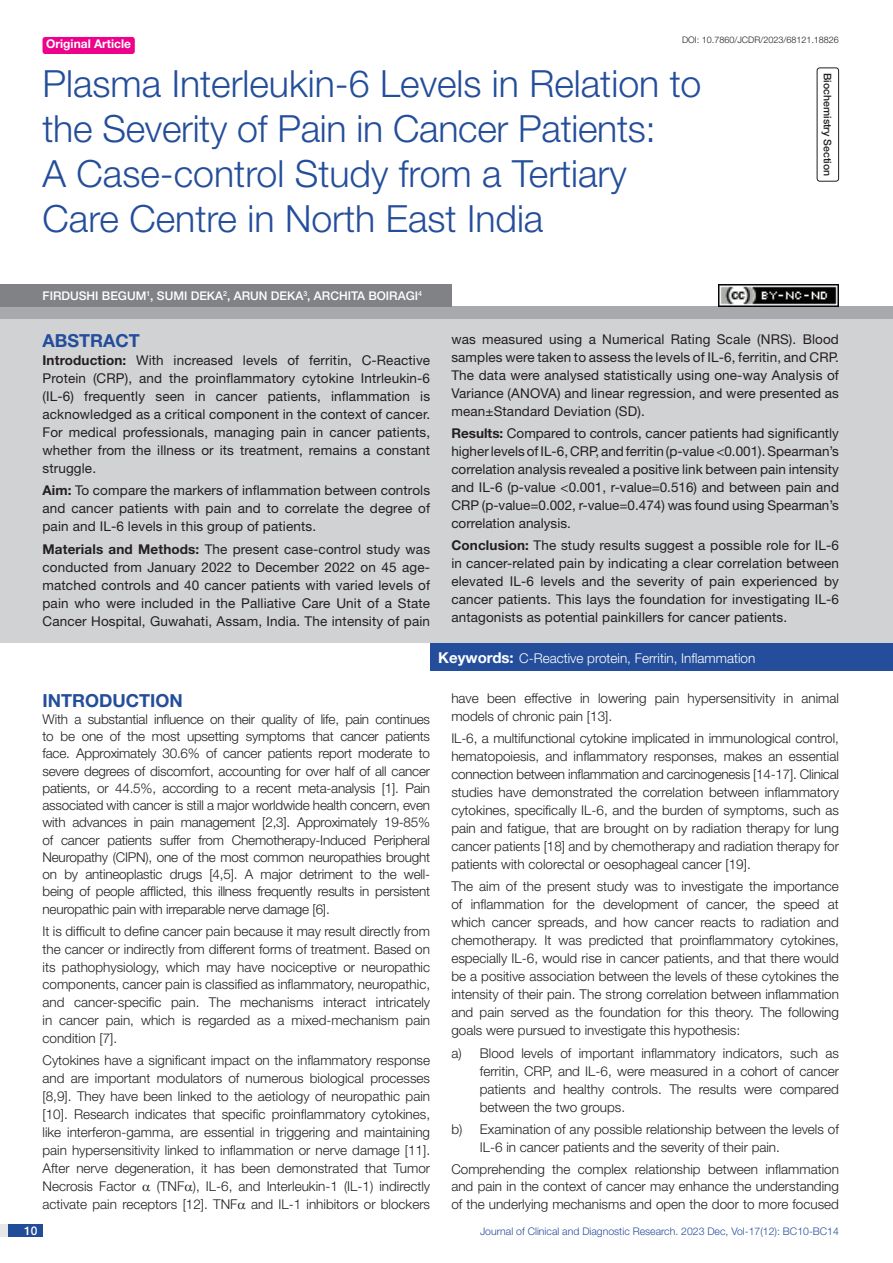
<style>
.page{position:relative;width:893px;height:1263px;background:#fff}
.page>*{position:absolute;margin:0;border:0;box-sizing:border-box;transform-origin:0 0}
.t1{font:300 37.5px/45px "Helvetica Neue";color:#244e9b}
.Heading{font:700 18px "Helvetica Neue";color:#244e9b}
.Abstract_head{font:700 18px "Helvetica Neue";color:#244e9b}
.Body_text{font:300 13.5px/18px "Helvetica Neue";color:#231f20;text-align:justify}
.Abstract_Text{font:13.5px/18px "Helvetica Neue";letter-spacing:.01em;color:#231f20;text-align:justify}
.NO_TAB{font:300 13.5px/18px "Helvetica Neue";color:#231f20;text-align:justify}
.Key_words{font:300 13.5px "Helvetica Neue";color:#fff}
.Author{font:500 12px "Helvetica Neue";color:#fff}
.t2{font:700 12px "Helvetica Neue";color:#fff}
.t3{font:300 10.5px "Helvetica Neue";color:#244e9b}
.section{font:500 10.5px "Helvetica Neue";color:#231f20}
.DOI{font:300 9px "Helvetica Neue";color:#231f20}
.s1{font-weight:700}
.s2{font-weight:700;font-size:15px}
</style>
<div class="page">
<div style="left:0;top:1224px;width:43px;height:13px;background:#e6e7e9"></div>
<div style="left:8px;top:1224px;width:35px;height:13px;background:#214c99"></div>
<div style="left:43px;top:37px;width:92px;height:17px;background:#ed028c;border-radius:3px"></div>
<div style="left:817px;top:67px;width:22px;height:115px;border:1px solid #231f20;border-radius:3px"></div>
<div style="left:0;top:307px;width:893px;height:12px;background:#a8a9ad"></div>
<div style="left:0;top:284px;width:451px;height:23px;background:#808285"></div>
<div style="left:0;top:319px;width:893px;height:324px;background:#d1d2d4"></div>
<div style="left:430px;top:643px;width:463px;height:28px;background:#244e9b"></div>
<img style="left:719px;top:284px;width:120px;height:23px">
<p class="t2" style="left:46px;top:37px;width:87px">Original Article</p>
<p class="DOI" style="left:682px;top:35px;width:158px">DOI: 10.7860/JCDR/2023/68121.18826</p>
<p class="t1" style="left:43px;top:60px;width:660px">Plasma Interleukin-6 Levels in Relation to the Severity of Pain in Cancer Patients:<br>A Case-control Study from a Tertiary Care Centre in North East India</p>
<p class="Author" style="left:43px;top:289px;width:381px">FIRDUSHI BEGUM<sup>1</sup>, SUMI DEKA<sup>2</sup>, ARUN DEKA<sup>3</sup>, ARCHITA BOIRAGI<sup>4</sup></p>
<p class="section" style="left:834px;top:73px;width:104px;rotate:90deg">BIOCHEMISTRY SECTION</p>
<p class="Abstract_head" style="left:43px;top:329px;width:99px">ABSTRACT</p>
<p class="Abstract_Text" style="left:43px;top:351px;width:389px"><span class="s1">Introduction:</span> With increased levels of ferritin, C-Reactive Protein (CRP), and the proinflammatory cytokine Intrleukin-6 (IL-6) frequently seen in cancer patients, inflammation is acknowledged as a critical component in the context of cancer.<br>For medical professionals, managing pain in cancer patients, whether from the illness or its treatment, remains a constant struggle.</p>
<p class="Abstract_Text" style="left:43px;top:481px;width:389px"><span class="s1">Aim:</span> To compare the markers of inflammation between controls and cancer patients with pain and to correlate the degree of pain and IL-6 levels in this group of patients.</p>
<p class="Abstract_Text" style="left:43px;top:540px;width:389px"><span class="s1">Materials and Methods:</span> The present case-control study was conducted from January 2022 to December 2022 on 45 age&shy;matched controls and 40 cancer patients with varied levels of pain who were included in the Palliative Care Unit of a State Cancer Hospital, Guwahati, Assam, India. The intensity of pain</p>
<p class="Abstract_Text" style="left:451px;top:330px;width:389px">was measured using a Numerical Rating Scale (NRS). Blood samples were taken to assess the levels of IL-6, ferritin, and CRP.<br>The data were analysed statistically using one-way Analysis of Variance (ANOVA) and linear regression, and were presented as mean±Standard Deviation (SD).</p>
<p class="Abstract_Text" style="left:451px;top:424px;width:389px"><span class="s1">Results:</span> Compared to controls, cancer patients had significantly higher levels of IL-6, CRP, and ferritin (p-value &lt;0.001). Spearman’s correlation analysis revealed a positive link between pain intensity and IL-6 (p-value &lt;0.001, r-value=0.516) and between pain and CRP (p-value=0.002, r-value=0.474) was found using Spearman’s correlation analysis.</p>
<p class="Abstract_Text" style="left:451px;top:536px;width:389px"><span class="s1">Conclusion:</span> The study results suggest a possible role for IL-6 in cancer-related pain by indicating a clear correlation between elevated IL-6 levels and the severity of pain experienced by cancer patients. This lays the foundation for investigating IL-6 antagonists as potential painkillers for cancer patients.</p>
<p class="Key_words" style="left:438px;top:649px;width:319px"><span class="s2">Keywords:</span> C-Reactive protein, Ferritin, Inflammation</p>
<p class="Heading" style="left:43px;top:689px;width:142px">INTRODUCTION</p>
<p class="Body_text" style="left:43px;top:710px;width:389px;line-height:17.2px">With a substantial influence on their quality of life, pain continues to be one of the most upsetting symptoms that cancer patients face. Approximately 30.6% of cancer patients report moderate to severe degrees of discomfort, accounting for over half of all cancer patients, or 44.5%, according to a recent meta-analysis [1]. Pain associated with cancer is still a major worldwide health concern, even with advances in pain management [2,3]. Approximately 19-85% of cancer patients suffer from Chemotherapy-Induced Peripheral Neuropathy (CIPN), one of the most common neuropathies brought on by antineoplastic drugs [4,5]. A major detriment to the well&shy;being of people afflicted, this illness frequently results in persistent neuropathic pain with irreparable nerve damage [6].</p>
<p class="Body_text" style="left:43px;top:922px;width:389px">It is difficult to define cancer pain because it may result directly from the cancer or indirectly from different forms of treatment. Based on its pathophysiology, which may have nociceptive or neuropathic components, cancer pain is classified as inflammatory, neuropathic, and cancer-specific pain. The mechanisms interact intricately in cancer pain, which is regarded as a mixed-mechanism pain condition [7].</p>
<p class="Body_text" style="left:43px;top:1051px;width:389px">Cytokines have a significant impact on the inflammatory response and are important modulators of numerous biological processes [8,9]. They have been linked to the aetiology of neuropathic pain [10]. Research indicates that specific proinflammatory cytokines, like interferon-gamma, are essential in triggering and maintaining pain hypersensitivity linked to inflammation or nerve damage [11].<br>After nerve degeneration, it has been demonstrated that Tumor Necrosis Factor</p>
<p class="Body_text" style="left:43px;top:1177px;width:389px;text-align:right">(TNF ), IL-6, and Interleukin-1 (IL-1) indirectly<br>activate pain receptors [12]. TNF and IL-1 inhibitors or blockers</p>
<p class="Body_text" style="left:451px;top:689px;width:389px">have been effective in lowering pain hypersensitivity in animal models of chronic pain [13].</p>
<p class="Body_text" style="left:451px;top:729px;width:389px">IL-6, a multifunctional cytokine implicated in immunological control, hematopoiesis, and inflammatory responses, makes an essential connection between inflammation and carcinogenesis [14-17]. Clinical studies have demonstrated the correlation between inflammatory cytokines, specifically IL-6, and the burden of symptoms, such as pain and fatigue, that are brought on by radiation therapy for lung cancer patients [18] and by chemotherapy and radiation therapy for patients with colorectal or oesophageal cancer [19].</p>
<p class="Body_text" style="left:451px;top:877px;width:389px">The aim of the present study was to investigate the importance of inflammation for the development of cancer, the speed at which cancer spreads, and how cancer reacts to radiation and chemotherapy. It was predicted that proinflammatory cytokines, especially IL-6, would rise in cancer patients, and that there would be a positive association between the levels of these cytokines the intensity of their pain. The strong correlation between inflammation and pain served as the foundation for this theory. The following goals were pursued to investigate this hypothesis:</p>
<p class="NO_TAB" style="left:480px;top:1043px;width:361px;text-indent:-29px">a) Blood levels of important inflammatory indicators, such as ferritin, CRP, and IL-6, were measured in a cohort of cancer patients and healthy controls. The results were compared between the two groups.</p>
<p class="NO_TAB" style="left:480px;top:1120px;width:361px;text-indent:-29px">b) Examination of any possible relationship between the levels of<br>IL-6 in cancer patients and the severity of their pain.</p>
<p class="Body_text" style="left:451px;top:1160px;width:389px;line-height:17.5px">Comprehending the complex relationship between inflammation and pain in the context of cancer may enhance the understanding of the underlying mechanisms and open the door to more focused</p>
<p class="Author" style="left:24px;top:1223px;width:15px">10</p>
<p class="t3" style="left:480px;top:1225px;width:360px">Journal of Clinical and Diagnostic Research. 2023 Dec, Vol-17(12): BC10-BC14</p>
</div>
